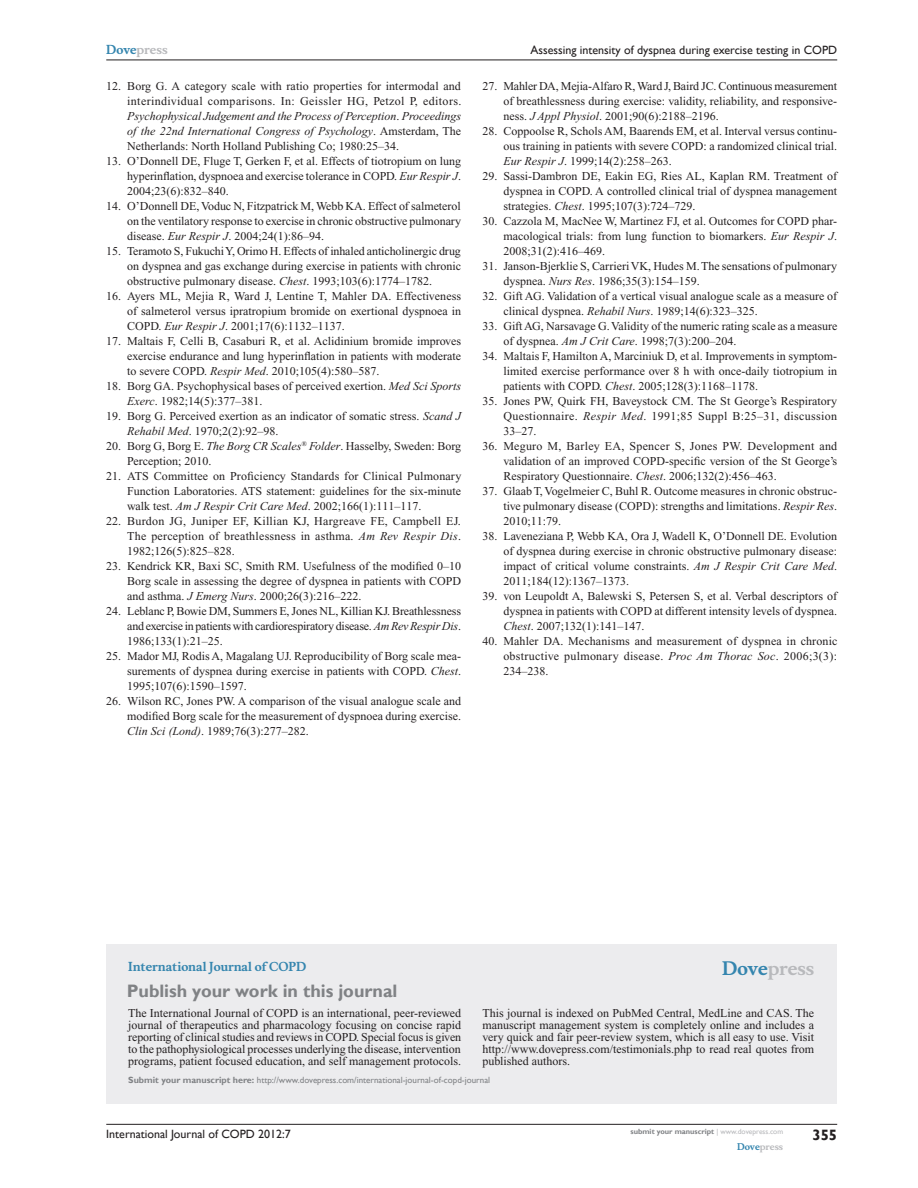
<style>
.page{position:relative;width:918px;height:1188px;background:#fff}
.page>*{position:absolute;margin:0;border:0;box-sizing:border-box;transform-origin:0 0}
.t1{font:700 18px "Gill Sans";color:#808285}
.t2{font:700 18px "Musee";color:#b8b9bc}
.t3{font:700 15px "Gill Sans";color:#231f20}
.t4{font:12px/15px "Times New Roman";color:#231f20;text-align:justify}
.t5{font:12px "Gill Sans";color:#231f20}
.t6{font:700 12px "Musee";color:#3485ae}
.t7{font:700 12px "Musee";color:#b8b9bc}
.t8{font:9px "Gill Sans";color:#808285}
.t9{font:700 9px "Musee";color:#b8b9bc}
.t10{font:700 7.5px "Gill Sans";color:#808285}
.s1{color:#3485ae}
.s2{font-style:italic}
.s3{font-weight:700}
.s4{font-weight:400;color:#b8b9bc}
</style>
<div class="page">
<div style="left:106px;top:944px;width:731px;height:159px;background:#ececee"></div>
<hr style="left:106px;top:1124px;width:731px;height:1px;background:#231f20">
<hr style="left:106px;top:60px;width:731px;height:1px;background:#231f20">
<p class="t7" style="left:106px;top:43px;width:63px"><span class="s1">Dove</span>press</p>
<p class="t4" style="left:127px;top:79px;width:336px;text-indent:-21px">12. Borg G. A category scale with ratio properties for intermodal and interindividual comparisons. In: Geissler HG, Petzol P, editors.<br><span class="s2">Psychophysical Judgement and the Process of Perception</span>. <span class="s2">Proceedings of the 22nd International Congress of Psychology</span>. Amsterdam, The Netherlands: North Holland Publishing Co; 1980:25–34.</p>
<p class="t4" style="left:127px;top:154px;width:335px;text-indent:-21px">13. O’Donnell DE, Fluge T, Gerken F, et al. Effects of tiotropium on lung hyperinflation, dyspnoea and exercise tolerance in COPD. <span class="s2">Eur Respir J</span>.<br>2004;23(6):832–840.</p>
<p class="t4" style="left:127px;top:199px;width:335px;text-indent:-21px">14. O’Donnell DE, Voduc N, Fitzpatrick M, Webb KA. Effect of salmeterol on the ventilatory response to exercise in chronic obstructive pulmonary disease. <span class="s2">Eur Respir J</span>. 2004;24(1):86–94.</p>
<p class="t4" style="left:127px;top:244px;width:335px;text-indent:-21px">15. Teramoto S, Fukuchi Y, Orimo H. Effects of inhaled anticholinergic drug on dyspnea and gas exchange during exercise in patients with chronic obstructive pulmonary disease. <span class="s2">Chest</span>. 1993;103(6):1774–1782.</p>
<p class="t4" style="left:127px;top:289px;width:336px;text-indent:-21px">16. Ayers ML, Mejia R, Ward J, Lentine T, Mahler DA. Effectiveness of salmeterol versus ipratropium bromide on exertional dyspnoea in COPD. <span class="s2">Eur Respir J</span>. 2001;17(6):1132–1137.</p>
<p class="t4" style="left:127px;top:334px;width:335px;text-indent:-21px">17. Maltais F, Celli B, Casaburi R, et al. Aclidinium bromide improves exercise endurance and lung hyperinflation in patients with moderate to severe COPD. <span class="s2">Respir Med</span>. 2010;105(4):580–587.</p>
<p class="t4" style="left:127px;top:379px;width:335px;text-indent:-21px">18. Borg GA. Psychophysical bases of perceived exertion. <span class="s2">Med Sci Sports<br>Exerc</span>. 1982;14(5):377–381.</p>
<p class="t4" style="left:127px;top:409px;width:335px;text-indent:-21px">19. Borg G. Perceived exertion as an indicator of somatic stress. <span class="s2">Scand J<br>Rehabil Med</span>. 1970;2(2):92–98.</p>
<p class="t4" style="left:127px;top:439px;width:335px;text-indent:-21px">20. Borg G, Borg E. <span class="s2">The Borg CR Scales</span><sup>®</sup> <span class="s2">Folder</span>. Hasselby, Sweden: Borg<br>Perception; 2010.</p>
<p class="t4" style="left:127px;top:469px;width:336px;text-indent:-21px">21. ATS Committee on Proficiency Standards for Clinical Pulmonary Function Laboratories. ATS statement: guidelines for the six-minute walk test. <span class="s2">Am J Respir Crit Care Med</span>. 2002;166(1):111–117.</p>
<p class="t4" style="left:127px;top:514px;width:335px;text-indent:-21px">22. Burdon JG, Juniper EF, Killian KJ, Hargreave FE, Campbell EJ.<br>The perception of breathlessness in asthma. <span class="s2">Am Rev Respir Dis</span>.<br>1982;126(5):825–828.</p>
<p class="t4" style="left:127px;top:559px;width:335px;text-indent:-21px">23. Kendrick KR, Baxi SC, Smith RM. Usefulness of the modified 0–10<br>Borg scale in assessing the degree of dyspnea in patients with COPD and asthma. <span class="s2">J Emerg Nurs</span>. 2000;26(3):216–222.</p>
<p class="t4" style="left:127px;top:604px;width:335px;text-indent:-21px">24. Leblanc P, Bowie DM, Summers E, Jones NL, Killian KJ. Breathlessness and exercise in patients with cardiorespiratory disease. <span class="s2">Am Rev Respir Dis</span>.<br>1986;133(1):21–25.</p>
<p class="t4" style="left:127px;top:649px;width:335px;text-indent:-21px">25. Mador MJ, Rodis A, Magalang UJ. Reproducibility of Borg scale mea&shy;surements of dyspnea during exercise in patients with COPD. <span class="s2">Chest</span>.<br>1995;107(6):1590–1597.</p>
<p class="t4" style="left:127px;top:694px;width:335px;text-indent:-21px">26. Wilson RC, Jones PW. A comparison of the visual analogue scale and modified Borg scale for the measurement of dyspnoea during exercise.<br><span class="s2">Clin Sci (Lond)</span>. 1989;76(3):277–282.</p>
<p class="t5" style="left:531px;top:43px;width:308px">Assessing intensity of dyspnea during exercise testing in COPD</p>
<p class="t4" style="left:503px;top:79px;width:335px;text-indent:-21px">27. Mahler DA, Mejia-Alfaro R, Ward J, Baird JC. Continuous measurement of breathlessness during exercise: validity, reliability, and responsive&shy;ness. <span class="s2">J Appl Physiol</span>. 2001;90(6):2188–2196.</p>
<p class="t4" style="left:503px;top:124px;width:335px;text-indent:-21px">28. Coppoolse R, Schols AM, Baarends EM, et al. Interval versus continu&shy;ous training in patients with severe COPD: a randomized clinical trial.<br><span class="s2">Eur Respir J</span>. 1999;14(2):258–263.</p>
<p class="t4" style="left:503px;top:169px;width:335px;text-indent:-21px">29. Sassi-Dambron DE, Eakin EG, Ries AL, Kaplan RM. Treatment of dyspnea in COPD. A controlled clinical trial of dyspnea management strategies. <span class="s2">Chest</span>. 1995;107(3):724–729.</p>
<p class="t4" style="left:503px;top:214px;width:335px;text-indent:-21px">30. Cazzola M, MacNee W, Martinez FJ, et al. Outcomes for COPD phar&shy;macological trials: from lung function to biomarkers. <span class="s2">Eur Respir J</span>.<br>2008;31(2):416–469.</p>
<p class="t4" style="left:503px;top:259px;width:335px;text-indent:-21px">31. Janson-Bjerklie S, Carrieri VK, Hudes M. The sensations of pulmonary dyspnea. <span class="s2">Nurs Res</span>. 1986;35(3):154–159.</p>
<p class="t4" style="left:503px;top:289px;width:335px;text-indent:-21px">32. Gift AG. Validation of a vertical visual analogue scale as a measure of clinical dyspnea. <span class="s2">Rehabil Nurs</span>. 1989;14(6):323–325.</p>
<p class="t4" style="left:503px;top:319px;width:336px;text-indent:-21px">33. Gift AG, Narsavage G. Validity of the numeric rating scale as a measure of dyspnea. <span class="s2">Am J Crit Care</span>. 1998;7(3):200–204.</p>
<p class="t4" style="left:503px;top:349px;width:335px;text-indent:-21px">34. Maltais F, Hamilton A, Marciniuk D, et al. Improvements in symptom&shy;limited exercise performance over 8 h with once-daily tiotropium in patients with COPD. <span class="s2">Chest</span>. 2005;128(3):1168–1178.</p>
<p class="t4" style="left:503px;top:394px;width:335px;text-indent:-21px">35. Jones PW, Quirk FH, Baveystock CM. The St George’s Respiratory Questionnaire. <span class="s2">Respir Med</span>. 1991;85 Suppl B:25–31, discussion 33–27.</p>
<p class="t4" style="left:503px;top:439px;width:335px;text-indent:-21px">36. Meguro M, Barley EA, Spencer S, Jones PW. Development and validation of an improved COPD-specific version of the St George’s Respiratory Questionnaire. <span class="s2">Chest</span>. 2006;132(2):456–463.</p>
<p class="t4" style="left:503px;top:484px;width:335px;text-indent:-21px">37. Glaab T, Vogelmeier C, Buhl R. Outcome measures in chronic obstruc&shy;tive pulmonary disease (COPD): strengths and limitations. <span class="s2">Respir Res</span>.<br>2010;11:79.</p>
<p class="t4" style="left:503px;top:529px;width:335px;text-indent:-21px">38. Laveneziana P, Webb KA, Ora J, Wadell K, O’Donnell DE. Evolution of dyspnea during exercise in chronic obstructive pulmonary disease: impact of critical volume constraints. <span class="s2">Am J Respir Crit Care Med</span>.<br>2011;184(12):1367–1373.</p>
<p class="t4" style="left:503px;top:589px;width:335px;text-indent:-21px">39. von Leupoldt A, Balewski S, Petersen S, et al. Verbal descriptors of dyspnea in patients with COPD at different intensity levels of dyspnea.<br><span class="s2">Chest</span>. 2007;132(1):141–147.</p>
<p class="t4" style="left:503px;top:634px;width:336px;text-indent:-21px">40. Mahler DA. Mechanisms and measurement of dyspnea in chronic obstructive pulmonary disease. <span class="s2">Proc Am Thorac Soc</span>. 2006;3(3):<br>234–238.</p>
<p class="t6" style="left:128px;top:959px;width:180px">International Journal of COPD</p>
<h1 class="t1" style="left:127px;top:980px;width:272px">Publish your work in this journal</h1>
<h1 class="t2" style="left:722px;top:958px;width:94px"><span class="s1">Dove</span>press</h1>
<p class="t4" style="left:128px;top:1007px;width:334px;line-height:12px">The International Journal of COPD is an international, peer-reviewed journal of therapeutics and pharmacology focusing on concise rapid reporting of clinical studies and reviews in COPD. Special focus is given to the pathophysiological processes underlying the disease, intervention programs, patient focused education, and self management protocols.</p>
<p class="t4" style="left:482px;top:1007px;width:333px;line-height:12px">This journal is indexed on PubMed Central, MedLine and CAS. The manuscript management system is completely online and includes a very quick and fair peer-review system, which is all easy to use. Visit http://www.dovepress.com/testimonials.php to read real quotes from published authors.</p>
<p class="t8" style="left:128px;top:1075px;width:363px"><span class="s3">Submit your manuscript here:</span> http://www.dovepress.com/international-journal-of-copd-journal</p>
<p class="t5" style="left:106px;top:1127px;width:186px">International Journal of COPD 2012:7</p>
<p class="t10" style="left:631px;top:1127px;width:154px">submit your manuscript <span class="s4">| www.dovepress.com</span></p>
<p class="t9" style="left:737px;top:1141px;width:48px"><span class="s1">Dove</span>press</p>
<p class="t3" style="left:812px;top:1126px;width:26px">355</p>
</div>
